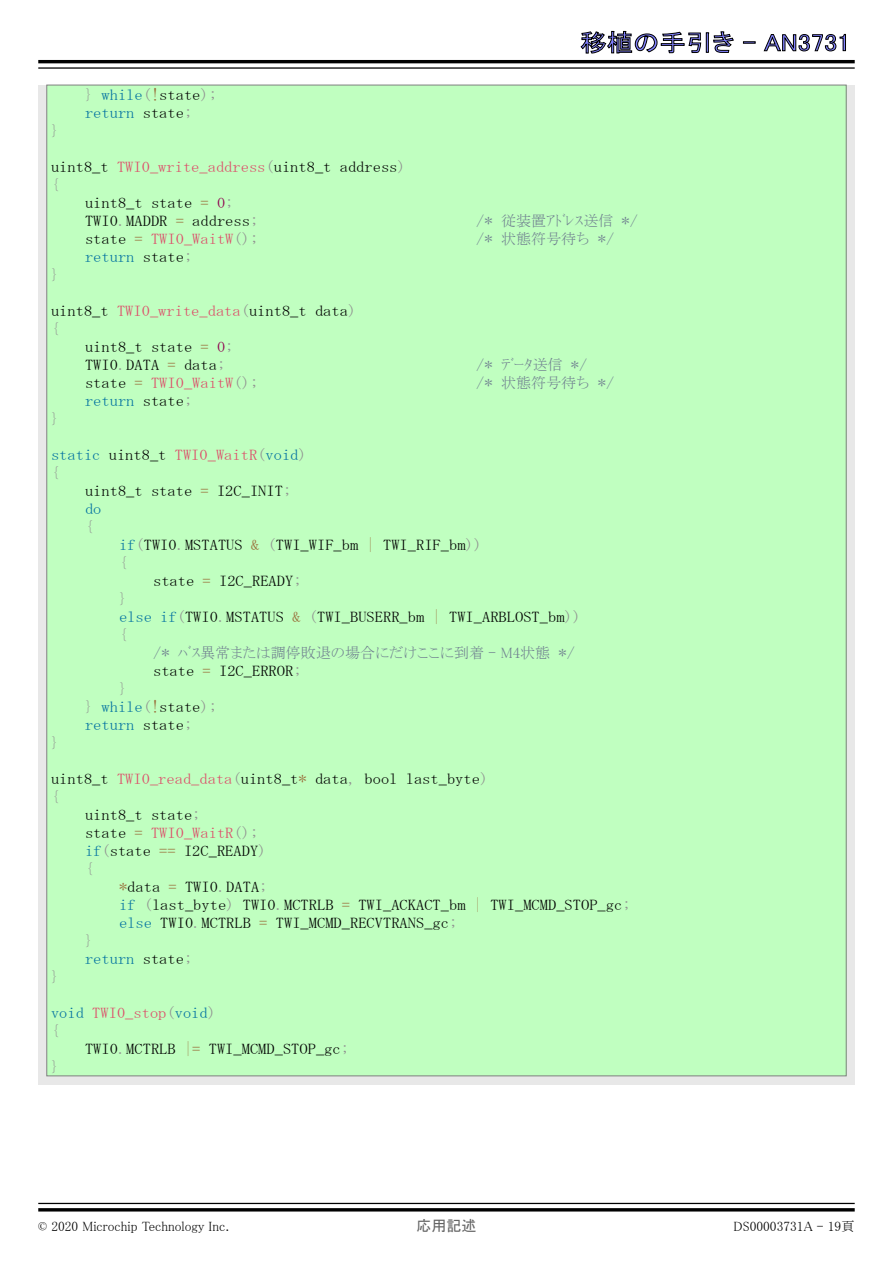
<style>
.page{position:relative;width:893px;height:1263px;background:#fff}
.page>*{position:absolute;margin:0;border:0;box-sizing:border-box;transform-origin:0 0}
.t1{font:24px "MS P Gothic";color:#8080ff;scale:1.1 1}
.t2{font:15px/18px "MS Mincho";color:#000;scale:1.1 1}
.t3{font:15px/18px "MS Mincho";color:#0070a0;scale:1.1 1}
.t4{font:15px/18px "MS Mincho";color:#dd4a68;scale:1.1 1}
.t5{font:15px "MS P Mincho";color:#708090}
.t6{font:15px "MS Mincho";color:#909090;scale:1.1 1}
.t7{font:15px "MS P Gothic";color:#646464}
.t8{font:13.5px "MS P Mincho";color:#000}
.s1{color:#909090}
.s2{color:#9a6e3a}
.s3{color:#000}
.s4{color:#dd4a68}
.s5{color:#900050}
.s6{font-family:"MS Mincho"}
.s7{color:#0070a0}
</style>
<div class="page">
<svg style="left:581px;top:31px;width:153px;height:23px"></svg>
<svg style="left:743px;top:42px;width:12px;height:1px"></svg>
<svg style="left:764px;top:34px;width:82px;height:17px"></svg>
<hr style="left:38px;top:60px;width:817px;height:3px;background:#000">
<hr style="left:38px;top:67px;width:817px;height:2px;background:#000">
<hr style="left:38px;top:1203px;width:817px;height:1px;background:#000">
<hr style="left:38px;top:1208px;width:817px;height:3px;background:#000">
<div style="left:38px;top:85px;width:817px;height:999px;background:#e8e8e8"></div>
<div style="left:47px;top:85px;width:799px;height:991px;background:#c0ffc0"></div>
<p class="t3" style="left:85px;top:85px;width:121px"><span class="s1">}</span> while<span class="s1">(</span><span class="s2">!</span><span class="s3">state</span><span class="s1">); </span>return <span class="s3">state</span><span class="s1">;</span></p>
<h1 class="t1" style="left:580px;top:30px;width:247px">移植の手引き - AN3731</h1>
<p class="t6" style="left:51px;top:123px;width:9px">}</p>
<p class="t2" style="left:51px;top:157px;width:324px">uint8_t <span class="s4">TWI0_write_address</span><span class="s1">(</span>uint8_t address<span class="s1">)</span></p>
<p class="t6" style="left:51px;top:177px;width:9px">{</p>
<p class="t2" style="left:85px;top:193px;width:136px">uint8_t state <span class="s2">=</span> <span class="s5">0</span><span class="s1">;</span></p>
<p class="t2" style="left:85px;top:211px;width:159px">TWI0<span class="s1">.</span>MADDR <span class="s2">=</span> address<span class="s1">;</span></p>
<p class="t5" style="left:476px;top:213px;width:163px"><span class="s6">/*</span> 従装置ｱﾄﾞﾚｽ送信 <span class="s6">*/</span></p>
<p class="t4" style="left:85px;top:229px;width:159px"><span class="s3">state</span> <span class="s2">=</span> TWI0_WaitW<span class="s1">();</span></p>
<p class="t5" style="left:476px;top:231px;width:140px"><span class="s6">/*</span> 状態符号待ち <span class="s6">*/</span></p>
<p class="t3" style="left:85px;top:247px;width:99px">return <span class="s3">state</span><span class="s1">;</span></p>
<p class="t6" style="left:51px;top:267px;width:9px">}</p>
<p class="t2" style="left:51px;top:301px;width:279px">uint8_t <span class="s4">TWI0_write_data</span><span class="s1">(</span>uint8_t data<span class="s1">)</span></p>
<p class="t6" style="left:51px;top:321px;width:9px">{</p>
<p class="t2" style="left:85px;top:337px;width:137px">uint8_t state <span class="s2">=</span> <span class="s5">0</span><span class="s1">;</span></p>
<p class="t2" style="left:85px;top:355px;width:129px">TWI0<span class="s1">.</span>DATA <span class="s2">=</span> data<span class="s1">;</span></p>
<p class="t5" style="left:476px;top:357px;width:113px"><span class="s6">/*</span> ﾃﾞｰﾀ送信 <span class="s6">*/</span></p>
<p class="t4" style="left:85px;top:373px;width:159px"><span class="s3">state</span> <span class="s2">=</span> TWI0_WaitW<span class="s1">();</span></p>
<p class="t5" style="left:476px;top:375px;width:140px"><span class="s6">/*</span> 状態符号待ち <span class="s6">*/</span></p>
<p class="t3" style="left:85px;top:391px;width:99px">return <span class="s3">state</span><span class="s1">;</span></p>
<p class="t6" style="left:51px;top:411px;width:9px">}</p>
<p class="t3" style="left:51px;top:445px;width:234px">static <span class="s3">uint8_t</span> <span class="s4">TWI0_WaitR</span><span class="s1">(</span>void<span class="s1">) {</span></p>
<p class="t2" style="left:85px;top:481px;width:189px">uint8_t state <span class="s2">=</span> I2C_INIT<span class="s1">; </span><span class="s7">do</span></p>
<p class="t6" style="left:85px;top:519px;width:9px">{</p>
<p class="t2" style="left:119px;top:535px;width:331px"><span class="s7">if</span><span class="s1">(</span>TWI0<span class="s1">.</span>MSTATUS <span class="s2">&amp;</span> <span class="s1">(</span>TWI_WIF_bm <span class="s2">|</span> TWI_RIF_bm<span class="s1">))</span></p>
<p class="t6" style="left:119px;top:555px;width:9px">{</p>
<p class="t2" style="left:153px;top:571px;width:137px">state <span class="s2">=</span> I2C_READY<span class="s1">;</span></p>
<p class="t6" style="left:119px;top:591px;width:9px">}</p>
<p class="t2" style="left:119px;top:607px;width:422px"><span class="s7">else if</span><span class="s1">(</span>TWI0<span class="s1">.</span>MSTATUS <span class="s2">&amp;</span> <span class="s1">(</span>TWI_BUSERR_bm <span class="s2">|</span> TWI_ARBLOST_bm<span class="s1">))</span></p>
<p class="t6" style="left:119px;top:627px;width:9px">{</p>
<p class="t5" style="left:153px;top:645px;width:423px"><span class="s6">/*</span> ﾊﾞｽ異常または調停敗退の場合にだけここに到着 - M4状態 <span class="s6">*/</span></p>
<p class="t2" style="left:153px;top:661px;width:136px">state <span class="s2">=</span> I2C_ERROR<span class="s1">;</span></p>
<p class="t3" style="left:85px;top:679px;width:121px;text-indent:34px"><span class="s1">}<br>}</span> while<span class="s1">(</span><span class="s2">!</span><span class="s3">state</span><span class="s1">); </span>return <span class="s3">state</span><span class="s1">;</span></p>
<p class="t6" style="left:51px;top:735px;width:9px">}</p>
<p class="t2" style="left:51px;top:769px;width:399px">uint8_t <span class="s4">TWI0_read_data</span><span class="s1">(</span>uint8_t<span class="s2">*</span> data<span class="s1">,</span> bool last_byte<span class="s1">)</span></p>
<p class="t6" style="left:51px;top:789px;width:9px">{</p>
<p class="t2" style="left:85px;top:805px;width:106px">uint8_t state<span class="s1">;</span></p>
<p class="t4" style="left:85px;top:823px;width:159px"><span class="s3">state</span> <span class="s2">=</span> TWI0_WaitR<span class="s1">();</span></p>
<p class="t2" style="left:85px;top:841px;width:166px"><span class="s7">if</span><span class="s1">(</span>state <span class="s2">==</span> I2C_READY<span class="s1">)</span></p>
<p class="t6" style="left:85px;top:861px;width:9px">{</p>
<p class="t2" style="left:119px;top:877px;width:136px"><span class="s2">*</span>data <span class="s2">=</span> TWI0<span class="s1">.</span>DATA<span class="s1">;</span></p>
<p class="t2" style="left:119px;top:895px;width:466px"><span class="s7">if</span> <span class="s1">(</span>last_byte<span class="s1">)</span> TWI0<span class="s1">.</span>MCTRLB <span class="s2">=</span> TWI_ACKACT_bm <span class="s2">|</span> TWI_MCMD_STOP_gc<span class="s1">;</span></p>
<p class="t2" style="left:119px;top:913px;width:309px"><span class="s7">else</span> TWI0<span class="s1">.</span>MCTRLB <span class="s2">=</span> TWI_MCMD_RECVTRANS_gc<span class="s1">;</span></p>
<p class="t6" style="left:85px;top:933px;width:9px">}</p>
<p class="t3" style="left:85px;top:949px;width:99px">return <span class="s3">state</span><span class="s1">;</span></p>
<p class="t6" style="left:51px;top:969px;width:9px">}</p>
<p class="t4" style="left:51px;top:1003px;width:151px"><span class="s7">void</span> TWI0_stop<span class="s1">(</span><span class="s7">void</span><span class="s1">) {</span></p>
<p class="t2" style="left:85px;top:1039px;width:241px">TWI0<span class="s1">.</span>MCTRLB <span class="s2">|=</span> TWI_MCMD_STOP_gc<span class="s1">;</span></p>
<p class="t6" style="left:51px;top:1059px;width:9px">}</p>
<p class="t8" style="left:38px;top:1219px;width:193px">© 2020 Microchip Technology Inc.</p>
<p class="t7" style="left:416px;top:1218px;width:61px">応用記述</p>
<p class="t8" style="left:734px;top:1219px;width:123px">DS00003731A - 19頁</p>
</div>
